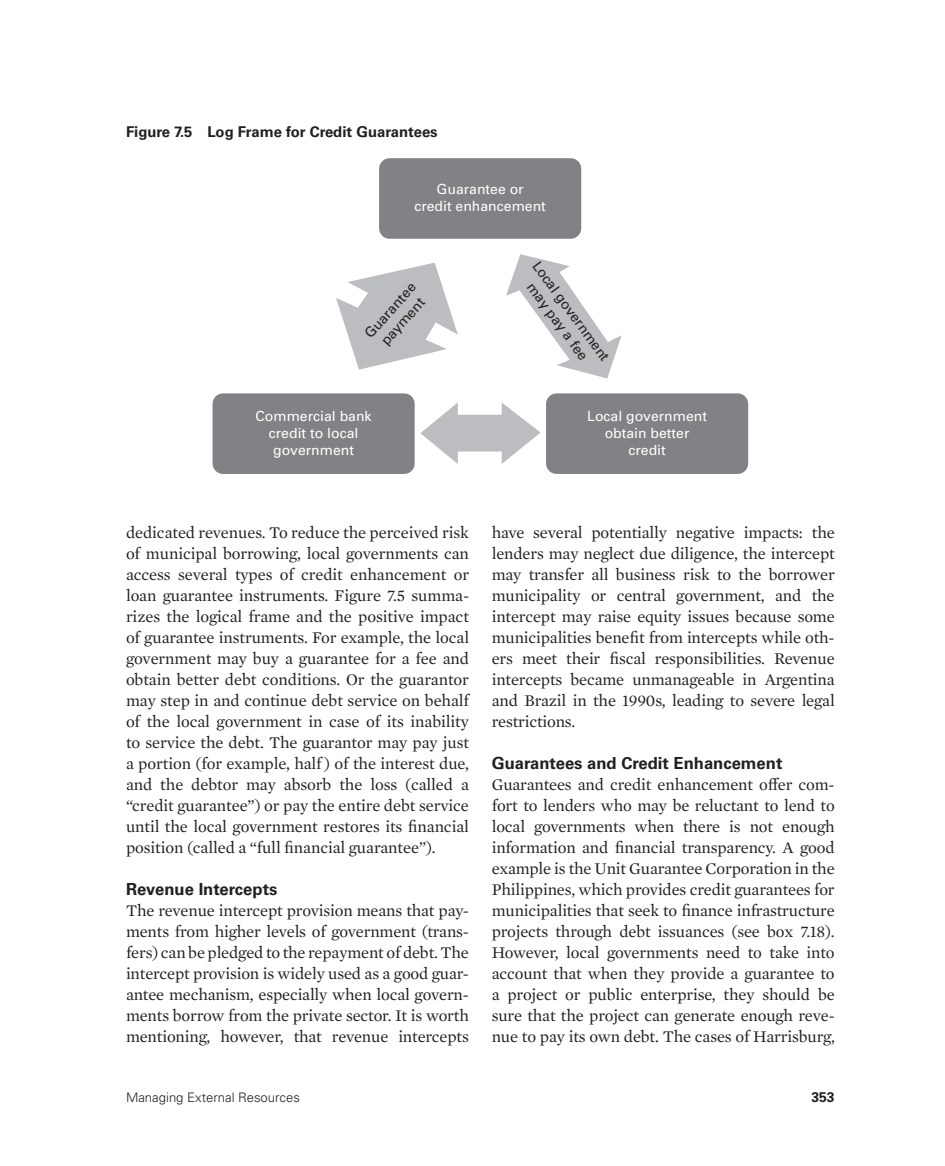
<style>
.page{position:relative;width:945px;height:1166px;background:#fff}
.page>*{position:absolute;margin:0;border:0;box-sizing:border-box;transform-origin:0 0}
.t1{font:16.62px/21px "Mercury Text G1";letter-spacing:-.01em;color:#231f20;text-align:justify}
.t2{font:700 14.88px "Univers";color:#231f20}
.t3{font:14px/16.8px "Univers";color:#fff;text-align:center}
.t4{font:14px/16.8px "Univers";color:#231f20;text-align:center}
.t5{font:700 14px "Univers";color:#231f20}
.t6{font:300 13.12px "Univers";color:#231f20}
.s1{font-family:"Univers";font-weight:700}
</style>
<div class="page">
<div style="left:379px;top:158px;width:202px;height:81px;background:#808285;border-radius:11px"></div>
<div style="left:213px;top:393px;width:202px;height:81px;background:#808285;border-radius:10px"></div>
<div style="left:546px;top:393px;width:202px;height:81px;background:#808285;border-radius:10px"></div>
<svg style="left:336px;top:263px;width:122px;height:106px"></svg>
<svg style="left:506px;top:254px;width:116px;height:124px"></svg>
<svg style="left:420px;top:402px;width:121px;height:62px"></svg>
<p class="t2" style="left:126px;top:126px;width:313px">Figure 7.5 Log Frame for Credit Guarantees</p>
<p class="t3" style="left:414px;top:182px;width:133px">Guarantee or<br>credit enhancement</p>
<p class="t4" style="left:362px;top:331px;width:71px;rotate:-48deg">Guarantee payment</p>
<p class="t4" style="left:542px;top:258px;width:121px;rotate:54deg">Local government may pay a fee</p>
<p class="t3" style="left:256px;top:409px;width:117px">Commercial bank credit to local government</p>
<p class="t3" style="left:587px;top:409px;width:121px">Local government obtain better credit</p>
<p class="t1" style="left:126px;top:523px;width:345px">dedicated revenues. To reduce the perceived risk of municipal borrowing, local governments can access several types of credit enhancement or loan guarantee instruments. Figure 7.5 summa&shy;rizes the logical frame and the positive impact of guarantee instruments. For example, the local government may buy a guarantee for a fee and obtain better debt conditions. Or the guarantor may step in and continue debt service on behalf of the local government in case of its inability to service the debt. The guarantor may pay just a portion (for example, half ) of the interest due, and the debtor may absorb the loss (called a “credit guarantee”) or pay the entire debt service until the local government restores its financial position (called a “full financial guarantee”).</p>
<p class="t1" style="left:126px;top:880px;width:345px;text-align:left"><span class="s1">Revenue Intercepts<br></span>The revenue intercept provision means that pay&shy;ments from higher levels of government (trans&shy;fers) can be pledged to the repayment of debt. The intercept provision is widely used as a good guar&shy;antee mechanism, especially when local govern&shy;ments borrow from the private sector. It is worth mentioning, however, that revenue intercepts</p>
<p class="t1" style="left:492px;top:523px;width:345px">have several potentially negative impacts: the lenders may neglect due diligence, the intercept may transfer all business risk to the borrower municipality or central government, and the intercept may raise equity issues because some municipalities benefit from intercepts while oth&shy;ers meet their fiscal responsibilities. Revenue intercepts became unmanageable in Argentina and Brazil in the 1990s, leading to severe legal restrictions.</p>
<p class="t1" style="left:492px;top:754px;width:345px;text-align:left"><span class="s1">Guarantees and Credit Enhancement </span>Guarantees and credit enhancement offer com&shy;fort to lenders who may be reluctant to lend to local governments when there is not enough information and financial transparency. A good example is the Unit Guarantee Corporation in the Philippines, which provides credit guarantees for municipalities that seek to finance infrastructure projects through debt issuances (see box 7.18).<br>However, local governments need to take into account that when they provide a guarantee to a project or public enterprise, they should be sure that the project can generate enough reve&shy;nue to pay its own debt. The cases of Harrisburg,</p>
<p class="t6" style="left:126px;top:1092px;width:176px">Managing External Resources</p>
<p class="t5" style="left:811px;top:1091px;width:25px">353</p>
</div>
